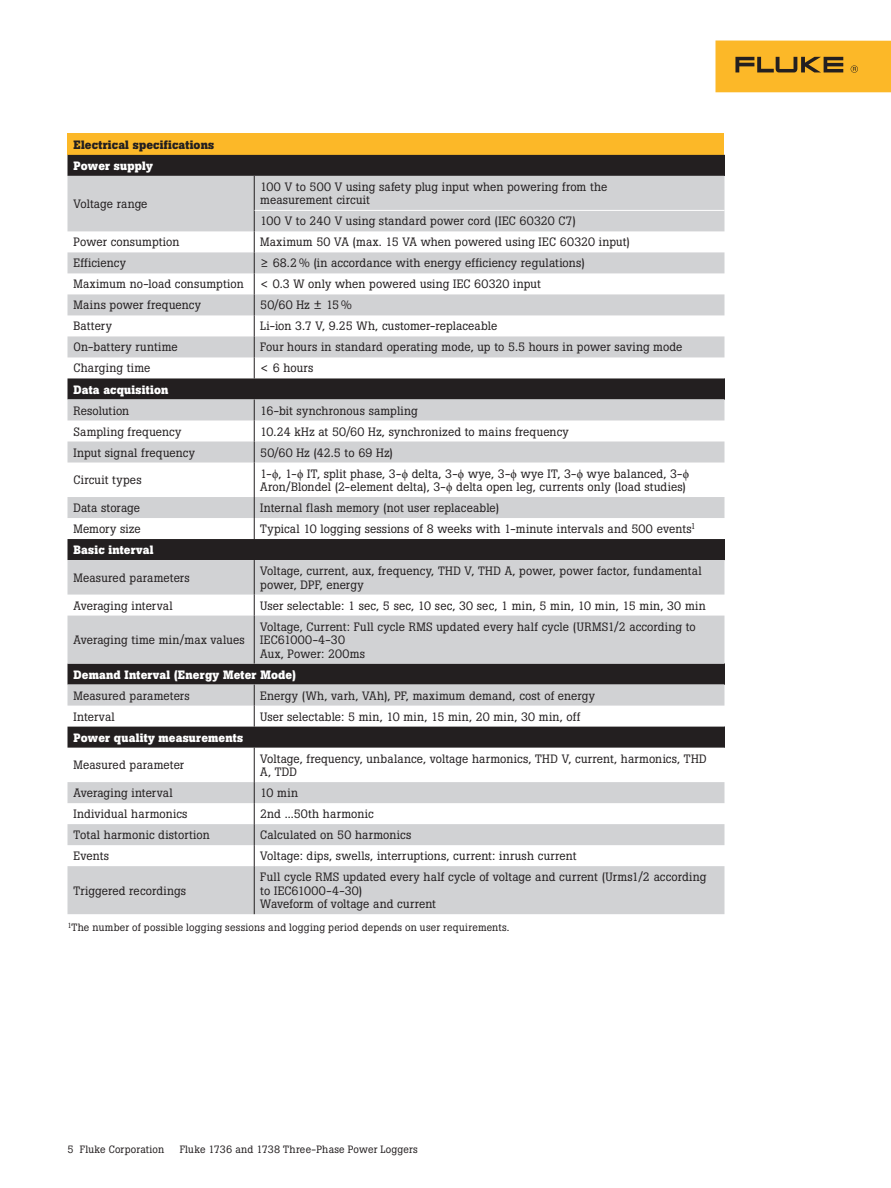
<style>
.page{position:relative;width:891px;height:1188px;background:#fff}
.page>*{position:absolute;margin:0;border:0;box-sizing:border-box;transform-origin:0 0}
.t1{font:12px/13.5px "Boton Pro";letter-spacing:.01em;color:#231f20}
.t2{font:700 12px "Boton Pro";letter-spacing:.015em;color:#fff}
.t3{font:700 12px "Boton Pro";letter-spacing:.02em;color:#231f20}
.t4{font:10.5px "Boton Pro";letter-spacing:.02em;color:#231f20}
.s1{font-family:"Times New Roman"}
</style>
<div class="page">
<div style="left:716px;top:40px;width:175px;height:52px;background:#fcb828"></div>
<svg style="left:735px;top:57px;width:108px;height:15px"></svg>
<svg style="left:851px;top:65px;width:7px;height:8px"></svg>
<div style="left:68px;top:134px;width:656px;height:21px;background:#fcb828"></div>
<div style="left:68px;top:155px;width:656px;height:21px;background:#231f20"></div>
<svg style="left:68px;top:176px;width:656px;height:738px;fill:#d1d2d4"></svg>
<svg style="left:724px;top:155px;width:1px;height:21px"></svg>
<svg style="left:724px;top:378px;width:1px;height:21px"></svg>
<svg style="left:724px;top:539px;width:1px;height:21px"></svg>
<svg style="left:724px;top:727px;width:1px;height:21px"></svg>
<hr style="left:254px;top:463px;width:1px;height:34px;background:#231f20">
<svg style="left:254px;top:399px;width:1px;height:64px"></svg>
<svg style="left:254px;top:497px;width:1px;height:42px"></svg>
<svg style="left:724px;top:664px;width:1px;height:21px"></svg>
<svg style="left:254px;top:685px;width:1px;height:42px"></svg>
<hr style="left:254px;top:176px;width:1px;height:34px;background:#231f20">
<svg style="left:254px;top:210px;width:1px;height:168px"></svg>
<hr style="left:255px;top:210px;width:469px;height:1px;background:#fff">
<hr style="left:254px;top:560px;width:1px;height:35px;background:#231f20">
<hr style="left:254px;top:616px;width:1px;height:48px;background:#231f20">
<svg style="left:254px;top:595px;width:1px;height:21px"></svg>
<hr style="left:254px;top:866px;width:1px;height:48px;background:#231f20">
<svg style="left:254px;top:782px;width:1px;height:84px"></svg>
<hr style="left:254px;top:748px;width:1px;height:34px;background:#231f20">
<p class="t3" style="left:74px;top:137px;width:142px">Electrical specifications</p>
<p class="t2" style="left:74px;top:158px;width:81px">Power supply</p>
<p class="t1" style="left:74px;top:197px;width:76px">Voltage range</p>
<p class="t1" style="left:260px;top:180px;width:349px">100 V to 500 V using safety plug input when powering from the measurement circuit</p>
<p class="t1" style="left:260px;top:214px;width:317px">100 V to 240 V using standard power cord (IEC 60320 C7)</p>
<p class="t1" style="left:74px;top:236px;width:107px">Power consumption</p>
<p class="t1" style="left:260px;top:236px;width:371px">Maximum 50 VA (max. 15 VA when powered using IEC 60320 input)</p>
<p class="t1" style="left:74px;top:257px;width:54px">Efficiency</p>
<p class="t1" style="left:260px;top:257px;width:326px">≥ 68.2 % (in accordance with energy efficiency regulations)</p>
<p class="t1" style="left:74px;top:278px;width:172px">Maximum no-load consumption</p>
<p class="t1" style="left:260px;top:278px;width:282px">&lt; 0.3 W only when powered using IEC 60320 input</p>
<p class="t1" style="left:74px;top:299px;width:129px">Mains power frequency</p>
<p class="t1" style="left:260px;top:299px;width:93px">50/60 Hz ± 15 %</p>
<p class="t1" style="left:74px;top:320px;width:40px">Battery</p>
<p class="t1" style="left:260px;top:320px;width:239px">Li-ion 3.7 V, 9.25 Wh, customer-replaceable</p>
<p class="t1" style="left:74px;top:341px;width:106px">On-battery runtime</p>
<p class="t1" style="left:260px;top:341px;width:424px">Four hours in standard operating mode, up to 5.5 hours in power saving mode</p>
<p class="t1" style="left:74px;top:362px;width:78px">Charging time</p>
<p class="t1" style="left:260px;top:362px;width:55px">&lt; 6 hours</p>
<p class="t2" style="left:74px;top:382px;width:96px">Data acquisition</p>
<p class="t1" style="left:74px;top:404px;width:57px">Resolution</p>
<p class="t1" style="left:260px;top:404px;width:159px">16-bit synchronous sampling</p>
<p class="t1" style="left:74px;top:425px;width:109px">Sampling frequency</p>
<p class="t1" style="left:260px;top:425px;width:310px">10.24 kHz at 50/60 Hz, synchronized to mains frequency</p>
<p class="t1" style="left:74px;top:446px;width:123px">Input signal frequency</p>
<p class="t1" style="left:260px;top:446px;width:134px">50/60 Hz (42.5 to 69 Hz)</p>
<p class="t1" style="left:74px;top:473px;width:70px">Circuit types</p>
<p class="t1" style="left:260px;top:467px;width:430px">1-<span class="s1">ϕ</span>, 1-<span class="s1">ϕ</span> IT, split phase, 3-<span class="s1">ϕ</span> delta, 3-<span class="s1">ϕ</span> wye, 3-<span class="s1">ϕ</span> wye IT, 3-<span class="s1">ϕ</span> wye balanced, 3-<span class="s1">ϕ<br></span>Aron/Blondel (2-element delta), 3-<span class="s1">ϕ</span> delta open leg, currents only (load studies)</p>
<p class="t1" style="left:73px;top:501px;width:68px">Data storage</p>
<p class="t1" style="left:260px;top:501px;width:240px">Internal flash memory (not user replaceable)</p>
<p class="t1" style="left:73px;top:522px;width:69px">Memory size</p>
<p class="t1" style="left:260px;top:522px;width:437px">Typical 10 logging sessions of 8 weeks with 1-minute intervals and 500 events<sup>1</sup></p>
<p class="t2" style="left:74px;top:542px;width:82px">Basic interval</p>
<p class="t1" style="left:74px;top:571px;width:118px">Measured parameters</p>
<p class="t1" style="left:260px;top:564px;width:443px">Voltage, current, aux, frequency, THD V, THD A, power, power factor, fundamental power, DPF, energy</p>
<p class="t1" style="left:74px;top:599px;width:101px">Averaging interval</p>
<p class="t1" style="left:260px;top:599px;width:447px">User selectable: 1 sec, 5 sec, 10 sec, 30 sec, 1 min, 5 min, 10 min, 15 min, 30 min</p>
<p class="t1" style="left:74px;top:633px;width:173px">Averaging time min/max values</p>
<p class="t1" style="left:260px;top:620px;width:437px">Voltage, Current: Full cycle RMS updated every half cycle (URMS1/2 according to<br>IEC61000-4-30<br>Aux, Power: 200ms</p>
<p class="t2" style="left:74px;top:667px;width:224px">Demand Interval (Energy Meter Mode)</p>
<p class="t1" style="left:74px;top:689px;width:118px">Measured parameters</p>
<p class="t1" style="left:260px;top:689px;width:336px">Energy (Wh, varh, VAh), PF, maximum demand, cost of energy</p>
<p class="t1" style="left:74px;top:710px;width:43px">Interval</p>
<p class="t1" style="left:260px;top:710px;width:321px">User selectable: 5 min, 10 min, 15 min, 20 min, 30 min, off</p>
<p class="t2" style="left:74px;top:730px;width:171px">Power quality measurements</p>
<p class="t1" style="left:74px;top:758px;width:112px">Measured parameter</p>
<p class="t1" style="left:260px;top:752px;width:448px">Voltage, frequency, unbalance, voltage harmonics, THD V, current, harmonics, THD<br>A, TDD</p>
<p class="t1" style="left:74px;top:786px;width:101px">Averaging interval</p>
<p class="t1" style="left:260px;top:786px;width:39px">10 min</p>
<p class="t1" style="left:74px;top:807px;width:115px">Individual harmonics</p>
<p class="t1" style="left:260px;top:807px;width:115px">2nd ...50th harmonic</p>
<p class="t1" style="left:74px;top:828px;width:138px">Total harmonic distortion</p>
<p class="t1" style="left:260px;top:828px;width:153px">Calculated on 50 harmonics</p>
<p class="t1" style="left:74px;top:849px;width:37px">Events</p>
<p class="t1" style="left:260px;top:849px;width:318px">Voltage: dips, swells, interruptions, current: inrush current</p>
<p class="t1" style="left:74px;top:884px;width:114px">Triggered recordings</p>
<p class="t1" style="left:260px;top:870px;width:447px">Full cycle RMS updated every half cycle of voltage and current (Urms1/2 according to IEC61000-4-30)<br>Waveform of voltage and current</p>
<p class="t4" style="left:68px;top:921px;width:444px"><sup>1</sup>The number of possible logging sessions and logging period depends on user requirements.</p>
<p class="t4" style="left:68px;top:1142px;width:98px">5 Fluke Corporation</p>
<p class="t4" style="left:180px;top:1142px;width:240px">Fluke 1736 and 1738 Three-Phase Power Loggers</p>
</div>
